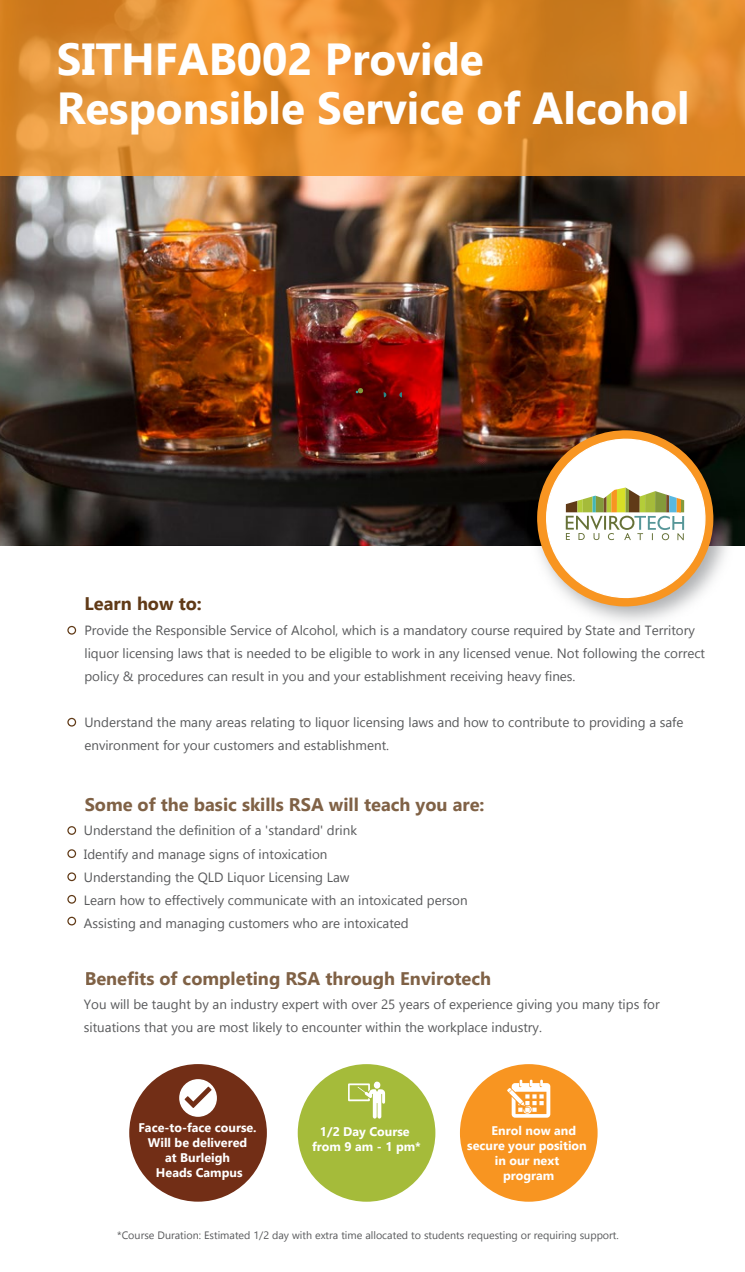
<style>
.page{position:relative;width:745px;height:1272px;background:#fff}
.page>*{position:absolute;margin:0;border:0;box-sizing:border-box;transform-origin:0 0}
.t1{font:700 44.75px/48.9px "Gadugi";color:#fff}
.t2{font:700 18.25px "Gadugi";color:#603a17}
.t3{font:13.38px/23.1px "Gadugi";color:#58595b}
.t4{font:700 12.5px/15px "Gadugi";color:#fff;text-align:center}
.t5{font:10.75px "Gadugi";color:#58595b}
</style>
<div class="page">
<img style="left:0;top:175px;width:744px;height:370px">
<svg style="left:355px;top:388px;width:8px;height:5px"></svg>
<svg style="left:383px;top:392px;width:3px;height:5px"></svg>
<div style="left:67px;top:625px;width:9px;height:9px;border:1px solid #603a17;border-radius:50%"></div>
<div style="left:67px;top:717px;width:9px;height:9px;border:1px solid #603a17;border-radius:50%"></div>
<div style="left:67px;top:826px;width:9px;height:8px;border:1px solid #603a17;border-radius:50%"></div>
<div style="left:67px;top:849px;width:9px;height:8px;border:1px solid #603a17;border-radius:50%"></div>
<div style="left:67px;top:872px;width:9px;height:9px;border:1px solid #603a17;border-radius:50%"></div>
<div style="left:67px;top:916px;width:9px;height:9px;border:1px solid #603a17;border-radius:50%"></div>
<svg style="left:0;top:0;width:744px;height:175px;background:#e08c2d"></svg>
<div style="left:129px;top:1063px;width:138px;height:138px;background:#722e16;border-radius:50%"></div>
<div style="left:459px;top:1063px;width:138px;height:138px;background:#f89521;border-radius:50%"></div>
<div style="left:297px;top:1063px;width:138px;height:138px;background:#a5bb3a;border-radius:50%"></div>
<svg style="left:348px;top:1081px;width:37px;height:37px"></svg>
<svg style="left:507px;top:1079px;width:43px;height:38px"></svg>
<div style="left:179px;top:1078px;width:38px;height:38px;background:#fff;border-radius:50%"></div>
<svg style="left:184px;top:1086px;width:27px;height:21px"></svg>
<div style="left:67px;top:894px;width:9px;height:9px;border:1px solid #603a17;border-radius:50%"></div>
<img style="left:522px;top:416px;width:219px;height:206px">
<svg style="left:535px;top:429px;width:179px;height:178px"></svg>
<h1 class="t1" style="left:57px;top:35px;width:634px">SITHFAB002 Provide<br>Responsible Service of Alcohol</h1>
<h2 class="t2" style="left:85px;top:592px;width:119px">Learn how to:</h2>
<p class="t3" style="left:84px;top:618px;width:621px">Provide the Responsible Service of Alcohol, which is a mandatory course required by State and Territory liquor licensing laws that is needed to be eligible to work in any licensed venue. Not following the correct policy &amp; procedures can result in you and your establishment receiving heavy fines.</p>
<p class="t3" style="left:84px;top:710px;width:600px">Understand the many areas relating to liquor licensing laws and how to contribute to providing a safe environment for your customers and establishment.</p>
<h2 class="t2" style="left:85px;top:793px;width:401px">Some of the basic skills RSA will teach you are:</h2>
<p class="t3" style="left:84px;top:818px;width:385px">Understand the definition of a 'standard' drink<br>Identify and manage signs of intoxication<br>Understanding the QLD Liquor Licensing Law<br>Learn how to effectively communicate with an intoxicated person Assisting and managing customers who are intoxicated</p>
<h2 class="t2" style="left:85px;top:966px;width:408px">Benefits of completing RSA through Envirotech</h2>
<p class="t3" style="left:84px;top:992px;width:577px">You will be taught by an industry expert with over 25 years of experience giving you many tips for situations that you are most likely to encounter within the workplace industry.</p>
<p class="t4" style="left:138px;top:1119px;width:120px">Face-to-face course.<br>Will be delivered<br>at Burleigh<br>Heads Campus</p>
<p class="t4" style="left:491px;top:1122px;width:86px">Enrol now and</p>
<p class="t4" style="left:312px;top:1124px;width:110px">1/2 Day Course from 9 am - 1 pm*</p>
<p class="t4" style="left:467px;top:1137px;width:121px">secure your position</p>
<p class="t4" style="left:494px;top:1152px;width:66px">in our next</p>
<p class="t4" style="left:502px;top:1167px;width:53px">program</p>
<p class="t5" style="left:117px;top:1228px;width:503px">*Course Duration: Estimated 1/2 day with extra time allocated to students requesting or requiring support.</p>
</div>
